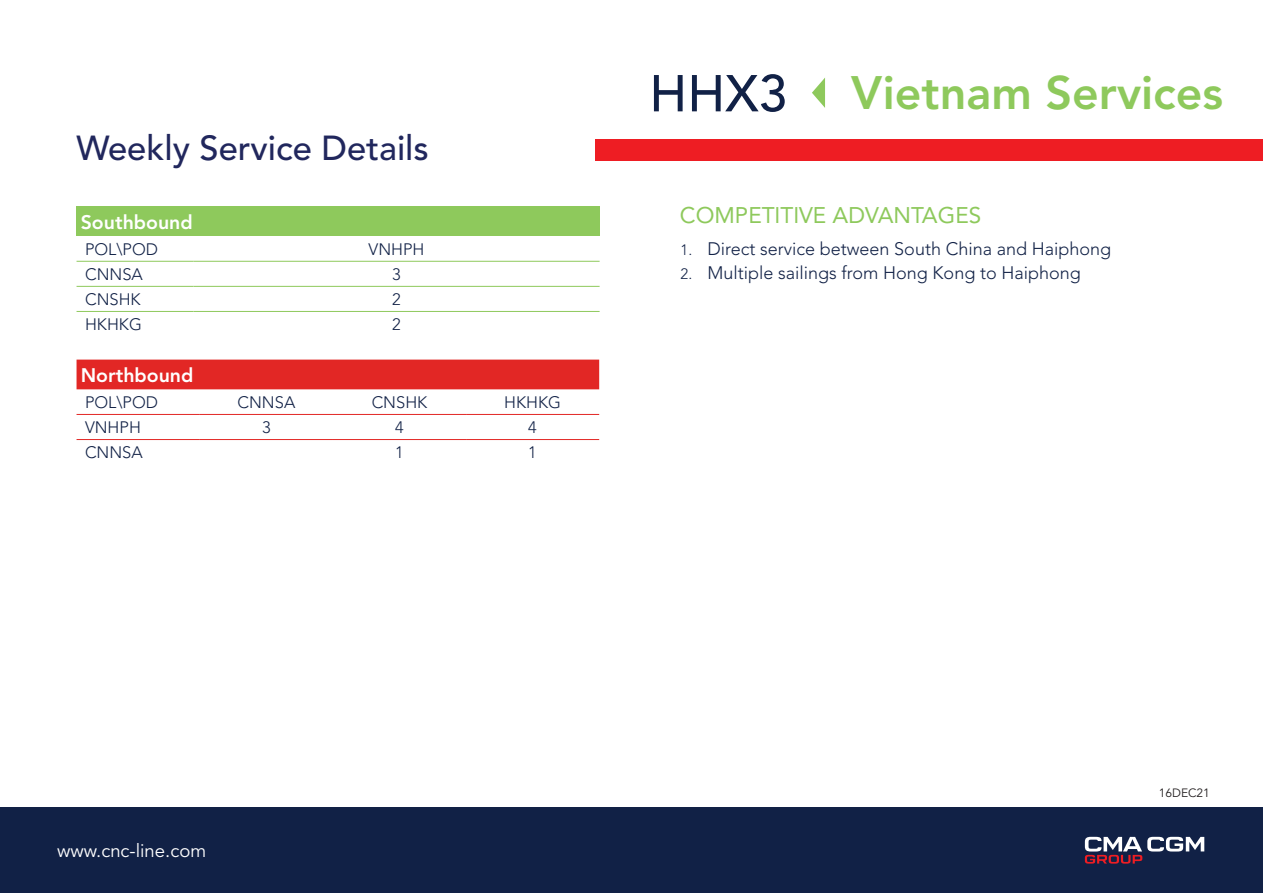
<style>
.page{position:relative;width:1263px;height:893px;background:#fff}
.page>*{position:absolute;margin:0;border:0;box-sizing:border-box;transform-origin:0 0}
.t1{font:500 51.3px "Avenir LT Std";color:#112146}
.t2{font:800 46.5px "Avenir LT Std";color:#8ec95c}
.t3{font:500 34.5px "Avenir LT Std";color:#21275d}
.t4{font:22.5px "Avenir LT Std";color:#8ec95c}
.t5{font:800 19.5px "Avenir LT Std";color:#fff}
.t6{font:18.6px "Avenir LT Std";color:#fff}
.t7{font:300 18px "Avenir LT Std";color:#112146}
.t8{font:300 16.5px "Avenir LT Std";color:#112146}
.t9{font:12px "Avenir LT Std";color:#231f20}
.s1{font-size:15px}
</style>
<div class="page">
<div style="left:77px;top:360px;width:522px;height:29px;background:#e22725"></div>
<hr style="left:77px;top:414px;width:123px;height:1px;background:#e22725">
<hr style="left:200px;top:414px;width:133px;height:1px;background:#e22725">
<hr style="left:333px;top:414px;width:133px;height:1px;background:#e22725">
<hr style="left:466px;top:414px;width:133px;height:1px;background:#e22725">
<hr style="left:77px;top:439px;width:123px;height:1px;background:#e22725">
<hr style="left:200px;top:439px;width:133px;height:1px;background:#e22725">
<hr style="left:333px;top:439px;width:133px;height:1px;background:#e22725">
<hr style="left:466px;top:439px;width:133px;height:1px;background:#e22725">
<div style="left:77px;top:206px;width:523px;height:30px;background:#8ec95c"></div>
<hr style="left:77px;top:261px;width:116px;height:1px;background:#8ec95c">
<hr style="left:193px;top:261px;width:407px;height:1px;background:#8ec95c">
<hr style="left:77px;top:286px;width:116px;height:1px;background:#8ec95c">
<hr style="left:193px;top:286px;width:407px;height:1px;background:#8ec95c">
<hr style="left:77px;top:311px;width:116px;height:1px;background:#8ec95c">
<hr style="left:193px;top:311px;width:407px;height:1px;background:#8ec95c">
<div style="left:0;top:807px;width:1263px;height:86px;background:#112146"></div>
<svg style="left:1085px;top:837px;width:119px;height:27px"></svg>
<svg style="left:812px;top:78px;width:13px;height:30px"></svg>
<div style="left:595px;top:139px;width:668px;height:21px;background:#ee1d23"></div>
<h3 class="t3" style="left:77px;top:128px;width:354px">Weekly Service Details</h3>
<p class="t5" style="left:81px;top:210px;width:113px">Southbound</p>
<p class="t8" style="left:85px;top:240px;width:75px">POL\POD</p>
<p class="t8" style="left:369px;top:240px;width:57px">VNHPH</p>
<p class="t8" style="left:85px;top:265px;width:59px">CNNSA</p>
<p class="t8" style="left:392px;top:265px;width:10px">3</p>
<p class="t8" style="left:85px;top:290px;width:57px">CNSHK</p>
<p class="t8" style="left:392px;top:290px;width:10px">2</p>
<p class="t8" style="left:85px;top:315px;width:58px">HKHKG</p>
<p class="t8" style="left:392px;top:315px;width:10px">2</p>
<p class="t5" style="left:81px;top:364px;width:114px">Northbound</p>
<p class="t8" style="left:85px;top:393px;width:75px">POL\POD</p>
<p class="t8" style="left:237px;top:393px;width:59px">CNNSA</p>
<p class="t8" style="left:372px;top:393px;width:57px">CNSHK</p>
<p class="t8" style="left:504px;top:393px;width:58px">HKHKG</p>
<p class="t8" style="left:85px;top:418px;width:57px">VNHPH</p>
<p class="t8" style="left:262px;top:418px;width:10px">3</p>
<p class="t8" style="left:395px;top:418px;width:10px">4</p>
<p class="t8" style="left:528px;top:418px;width:10px">4</p>
<p class="t8" style="left:85px;top:443px;width:59px">CNNSA</p>
<p class="t8" style="left:395px;top:443px;width:10px">1</p>
<p class="t8" style="left:528px;top:443px;width:10px">1</p>
<h1 class="t1" style="left:649px;top:64px;width:139px">HHX3</h1>
<h2 class="t2" style="left:851px;top:65px;width:373px">Vietnam Services</h2>
<p class="t4" style="left:680px;top:203px;width:303px">COMPETITIVE ADVANTAGES</p>
<p class="t7" style="left:680px;top:238px;width:432px"><span class="s1">1.</span> Direct service between South China and Haiphong</p>
<p class="t7" style="left:680px;top:262px;width:402px"><span class="s1">2.</span> Multiple sailings from Hong Kong to Haiphong</p>
<p class="t6" style="left:57px;top:840px;width:151px">www.cnc-line.com</p>
<p class="t9" style="left:1159px;top:786px;width:53px">16DEC21</p>
</div>
